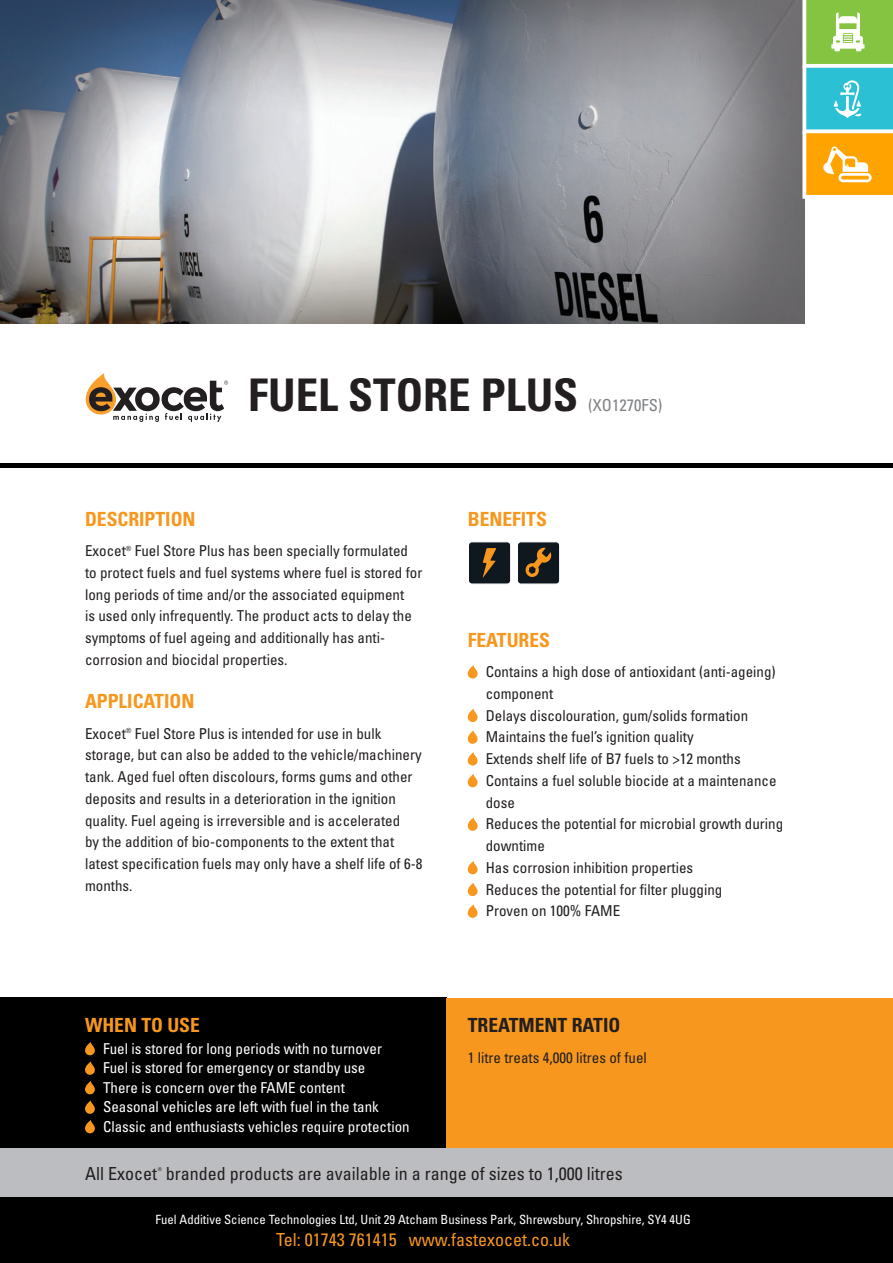
<style>
.page{position:relative;width:893px;height:1263px;background:#fff}
.page>*{position:absolute;margin:0;border:0;box-sizing:border-box;transform-origin:0 0}
.t1{font:700 condensed 45px "Univers";color:#231f20}
.t2{font:700 condensed 19.5px "Univers";color:#f7971d}
.t3{font:700 condensed 19.5px "Univers";color:#231f20}
.t4{font:condensed 18px "Univers";color:#231f20}
.t5{font:condensed 18px "Univers";color:#f7971d}
.t6{font:condensed 16.5px "Univers";color:#808285}
.t7{font:condensed 15px/21.8px "Univers";color:#231f20}
.t8{font:condensed 15px/19.5px "Univers";color:#fff}
.t9{font:condensed 12.75px "Univers";color:#fff}
.t10{font:condensed 5.25px "Univers";color:#231f20}
</style>
<div class="page">
<svg style="left:468px;top:665px;width:10px;height:13px"></svg>
<svg style="left:468px;top:709px;width:10px;height:13px"></svg>
<svg style="left:468px;top:730px;width:10px;height:14px"></svg>
<svg style="left:468px;top:752px;width:10px;height:13px"></svg>
<svg style="left:468px;top:774px;width:10px;height:13px"></svg>
<svg style="left:468px;top:817px;width:10px;height:14px"></svg>
<svg style="left:468px;top:861px;width:10px;height:13px"></svg>
<svg style="left:468px;top:883px;width:10px;height:13px"></svg>
<svg style="left:468px;top:904px;width:10px;height:14px"></svg>
<svg style="left:86px;top:373px;width:142px;height:49px"></svg>
<div style="left:0;top:998px;width:446px;height:153px;background:#000001"></div>
<div style="left:446px;top:998px;width:447px;height:149px;background:#f7971d"></div>
<div style="left:0;top:1148px;width:893px;height:49px;background:#bcbdc0"></div>
<div style="left:0;top:1197px;width:893px;height:66px;background:#000001"></div>
<hr style="left:0;top:463px;width:893px;height:4px;background:#000001">
<img style="left:0;top:0;width:805px;height:324px">
<svg style="left:85px;top:1042px;width:10px;height:13px"></svg>
<svg style="left:85px;top:1061px;width:10px;height:14px"></svg>
<svg style="left:85px;top:1081px;width:10px;height:13px"></svg>
<svg style="left:85px;top:1100px;width:10px;height:14px"></svg>
<svg style="left:85px;top:1120px;width:10px;height:13px"></svg>
<svg style="left:801px;top:0;width:92px;height:201px"></svg>
<div style="left:468px;top:542px;width:43px;height:42px;background:#10181f;border-radius:4px"></div>
<svg style="left:483px;top:548px;width:13px;height:30px"></svg>
<div style="left:468px;top:541px;width:43px;height:44px;border:1px solid #fff;border-radius:4px"></div>
<div style="left:517px;top:542px;width:43px;height:42px;background:#10181f;border-radius:4px"></div>
<svg style="left:525px;top:547px;width:27px;height:30px"></svg>
<div style="left:517px;top:541px;width:43px;height:44px;border:1px solid #fff;border-radius:4px"></div>
<h1 class="t1" style="left:248px;top:367px;width:331px">FUEL STORE PLUS</h1>
<p class="t6" style="left:588px;top:394px;width:76px">(XO1270FS)</p>
<h2 class="t2" style="left:85px;top:507px;width:112px">DESCRIPTION</h2>
<p class="t7" style="left:85px;top:540px;width:339px">Exocet<sup>®</sup> Fuel Store Plus has been specially formulated to protect fuels and fuel systems where fuel is stored for long periods of time and/or the associated equipment<br>is used only infrequently. The product acts to delay the symptoms of fuel ageing and additionally has anti&shy;corrosion and biocidal properties.</p>
<h2 class="t2" style="left:85px;top:689px;width:111px">APPLICATION</h2>
<p class="t7" style="left:85px;top:722px;width:339px">Exocet<sup>®</sup> Fuel Store Plus is intended for use in bulk storage, but can also be added to the vehicle/machinery tank. Aged fuel often discolours, forms gums and other deposits and results in a deterioration in the ignition quality. Fuel ageing is irreversible and is accelerated<br>by the addition of bio-components to the extent that latest specification fuels may only have a shelf life of 6-8 months.</p>
<h2 class="t2" style="left:85px;top:1013px;width:116px">WHEN TO USE</h2>
<p class="t8" style="left:103px;top:1038px;width:308px">Fuel is stored for long periods with no turnover Fuel is stored for emergency or standby use<br>There is concern over the FAME content<br>Seasonal vehicles are left with fuel in the tank Classic and enthusiasts vehicles require protection</p>
<h2 class="t2" style="left:468px;top:507px;width:81px">BENEFITS</h2>
<h2 class="t2" style="left:468px;top:628px;width:84px">FEATURES</h2>
<p class="t7" style="left:486px;top:661px;width:299px">Contains a high dose of antioxidant (anti-ageing) component<br>Delays discolouration, gum/solids formation Maintains the fuel’s ignition quality<br>Extends shelf life of B7 fuels to &gt;12 months Contains a fuel soluble biocide at a maintenance dose<br>Reduces the potential for microbial growth during downtime<br>Has corrosion inhibition properties<br>Reduces the potential for filter plugging<br>Proven on 100% FAME</p>
<h2 class="t3" style="left:468px;top:1013px;width:154px">TREATMENT RATIO</h2>
<p class="t7" style="left:468px;top:1046px;width:181px">1 litre treats 4,000 litres of fuel</p>
<p class="t4" style="left:85px;top:1162px;width:73px">All Exocet</p>
<p class="t10" style="left:158px;top:1165px;width:6px">®</p>
<p class="t4" style="left:166px;top:1162px;width:458px">branded products are available in a range of sizes to 1,000 litres</p>
<p class="t9" style="left:156px;top:1212px;width:537px">Fuel Additive Science Technologies Ltd, Unit 29 Atcham Business Park, Shrewsbury, Shropshire, SY4 4UG</p>
<p class="t5" style="left:276px;top:1228px;width:295px">Tel: 01743 761415 www.fastexocet.co.uk</p>
</div>
